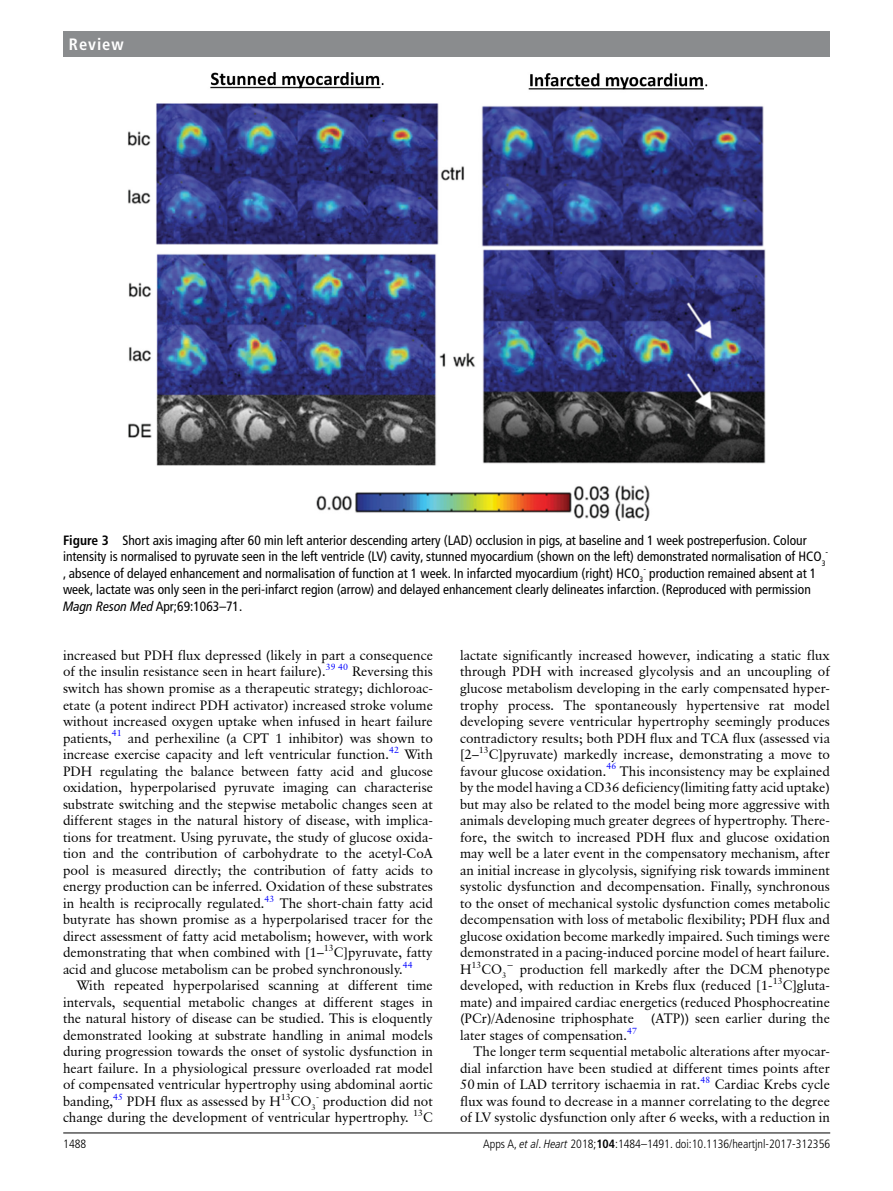
<style>
.page{position:relative;width:893px;height:1191px;background:#fff}
.page>*{position:absolute;margin:0;border:0;box-sizing:border-box;transform-origin:0 0}
.t1{font:700 condensed 16.5px "Frutiger LT Pro";letter-spacing:.055em;color:#fff}
.t2{font:13.5px/16.5px "Classical Garamond BT";color:#000;text-align:justify}
.t3{font:condensed 13.5px/16.5px "Frutiger LT Pro";color:#000}
.t4{font:300 condensed 12px "Frutiger LT Pro";color:#000}
.t5{font:9px "Classical Garamond BT";color:#000}
.t6{font:condensed 9px "Frutiger LT Pro";color:#000}
.s1{font-weight:700}
.s2{font-style:italic}
.s3{font-size:13.5px}
</style>
<div class="page">
<hr style="left:63px;top:1132px;width:767px;height:1px;background:#000">
<div style="left:63px;top:31px;width:767px;height:25px;background:#8a8c8e"></div>
<img style="left:128px;top:72px;width:637px;height:449px">
<p class="t1" style="left:69px;top:34px;width:56px">Review</p>
<p class="t3" style="left:63px;top:532px;width:764px"><span class="s1">Figure 3</span> Short axis imaging after 60 min left anterior descending artery (LAD) occlusion in pigs, at baseline and 1 week postreperfusion. Colour intensity is normalised to pyruvate seen in the left ventricle (LV) cavity, stunned myocardium (shown on the left) demonstrated normalisation of HCO<sub>3</sub></p>
<p class="t6" style="left:825px;top:547px;width:4px">-</p>
<p class="t3" style="left:63px;top:565px;width:755px">, absence of delayed enhancement and normalisation of function at 1 week. In infarcted myocardium (right) HCO<sub>3</sub><sup>-</sup> production remained absent at 1 week, lactate was only seen in the peri-infarct region (arrow) and delayed enhancement clearly delineates infarction. (Reproduced with permission<br><span class="s2">Magn Reson Med</span> Apr;69:1063–71.</p>
<p class="t2" style="left:63px;top:647px;width:371px">increased but PDH flux depressed (likely in part a consequence of the insulin resistance seen in heart failure).<sup>39</sup> <sup>40</sup> Reversing this switch has shown promise as a therapeutic strategy; dichloroac&shy;etate (a potent indirect PDH activator) increased stroke volume without increased oxygen uptake when infused in heart failure patients,<sup>41</sup> and perhexiline (a CPT 1 inhibitor) was shown to increase exercise capacity and left ventricular function.<sup>42</sup> With PDH regulating the balance between fatty acid and glucose oxidation, hyperpolarised pyruvate imaging can characterise substrate switching and the stepwise metabolic changes seen at different stages in the natural history of disease, with implica&shy;tions for treatment. Using pyruvate, the study of glucose oxida&shy;tion and the contribution of carbohydrate to the acetyl-CoA pool is measured directly; the contribution of fatty acids to energy production can be inferred. Oxidation of these substrates in health is reciprocally regulated.<sup>43</sup> The short-chain fatty acid butyrate has shown promise as a hyperpolarised tracer for the direct assessment of fatty acid metabolism; however, with work demonstrating that when combined with [1–<sup>13</sup>C]pyruvate, fatty acid and glucose metabolism can be probed synchronously.<sup>44</sup></p>
<p class="t2" style="left:63px;top:977px;width:371px;text-indent:14px">With repeated hyperpolarised scanning at different time intervals, sequential metabolic changes at different stages in the natural history of disease can be studied. This is eloquently demonstrated looking at substrate handling in animal models during progression towards the onset of systolic dysfunction in heart failure. In a physiological pressure overloaded rat model of compensated ventricular hypertrophy using abdominal aortic banding,<sup>45</sup> PDH flux as assessed by H</p>
<p class="t5" style="left:281px;top:1091px;width:11px">13</p>
<p class="t2" style="left:291px;top:1092px;width:27px">CO<sub>3</sub></p>
<p class="t5" style="left:316px;top:1091px;width:4px">-</p>
<p class="t2" style="left:63px;top:1092px;width:371px;text-align:right">production did not<br>change during the development of ventricular hypertrophy. <sup>13</sup>C</p>
<p class="t2" style="left:460px;top:647px;width:371px">lactate significantly increased however, indicating a static flux through PDH with increased glycolysis and an uncoupling of glucose metabolism developing in the early compensated hyper&shy;trophy process. The spontaneously hypertensive rat model developing severe ventricular hypertrophy seemingly produces contradictory results; both PDH flux and TCA flux (assessed via [2–<sup>13</sup>C]pyruvate) markedly increase, demonstrating a move to favour glucose oxidation.<sup>46</sup> This inconsistency may be explained by the model having a CD36 deficiency(limiting fatty acid uptake) but may also be related to the model being more aggressive with animals developing much greater degrees of hypertrophy. There&shy;fore, the switch to increased PDH flux and glucose oxidation may well be a later event in the compensatory mechanism, after an initial increase in glycolysis, signifying risk towards imminent systolic dysfunction and decompensation. Finally, synchronous to the onset of mechanical systolic dysfunction comes metabolic decompensation with loss of metabolic flexibility; PDH flux and glucose oxidation become markedly impaired. Such timings were demonstrated in a pacing-induced porcine model of heart failure.</p>
<p class="t5" style="left:460px;top:959px;width:23px"><span class="s3">H</span>13</p>
<p class="t2" style="left:481px;top:960px;width:27px">CO<sub>3</sub></p>
<p class="t2" style="left:460px;top:960px;width:371px;text-indent:60px">production fell markedly after the DCM phenotype developed, with reduction in Krebs flux (reduced [1-<sup>13</sup>C]gluta&shy;mate) and impaired cardiac energetics (reduced Phosphocreatine (PCr)/Adenosine triphosphate (ATP)) seen earlier during the later stages of compensation.<sup>47</sup></p>
<p class="t2" style="left:460px;top:1043px;width:371px;text-indent:14px">The longer term sequential metabolic alterations after myocar&shy;dial infarction have been studied at different times points after 50min of LAD territory ischaemia in rat.<sup>48</sup> Cardiac Krebs cycle flux was found to decrease in a manner correlating to the degree of LV systolic dysfunction only after 6 weeks, with a reduction in</p>
<p class="t4" style="left:63px;top:1136px;width:25px">1488</p>
<p class="t4" style="left:483px;top:1136px;width:349px">Apps A, <span class="s2">et al</span>. <span class="s2">Heart</span> 2018;<span class="s1">104</span>:1484–1491. doi:10.1136/heartjnl-2017-312356</p>
</div>
